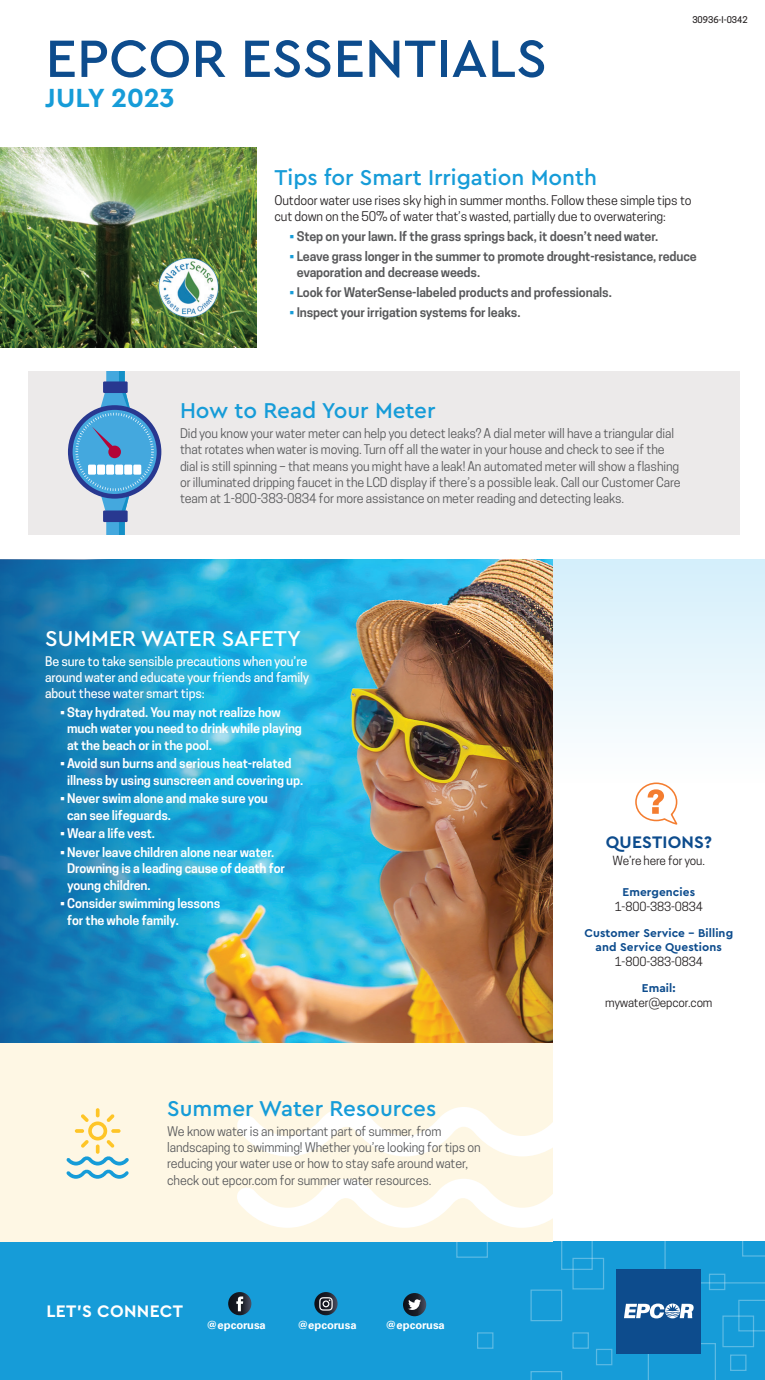
<style>
.page{position:relative;width:765px;height:1380px;background:#fff}
.page>*{position:absolute;margin:0;border:0;box-sizing:border-box;transform-origin:0 0}
.t1{font:500 55px "Cera PRO";color:#0d4c8d}
.t2{font:700 27.5px "Cera PRO";letter-spacing:-.01em;color:#169cd8}
.t3{font:500 22.5px "Cera PRO";color:#169cd8}
.t4{font:500 22.5px "Cera PRO";color:#fff}
.t5{font:700 17.5px "Cera PRO";letter-spacing:.02em;color:#fff}
.t6{font:700 17.5px "Cera PRO";letter-spacing:.01em;color:#0d4c8d}
.t7{font:12.5px/16.2px "Cooper Hewitt";letter-spacing:-.01em;color:#57585a}
.t8{font:600 12.5px/16.2px "Cooper Hewitt";letter-spacing:-.01em;color:#fff}
.t9{font:600 12.5px/16.2px "Cooper Hewitt";letter-spacing:-.01em;color:#57585a}
.t10{font:12.5px/16.2px "Cooper Hewitt";letter-spacing:-.01em;color:#231f20}
.t11{font:500 12.5px/16.2px "Cooper Hewitt";letter-spacing:-.01em;color:#fff}
.t12{font:11.88px/15px "Cooper Hewitt";letter-spacing:-.01em;color:#231f20;text-align:center}
.t13{font:700 11.88px/14.8px "Cera PRO";letter-spacing:.01em;color:#0d4c8d;text-align:center}
.t14{font:700 11.25px "Univers LT";color:#fff}
.t15{font:500 8.75px "Cooper Hewitt";color:#231f20}
.s1{font-weight:400;color:#169cd8}
.s2{font-weight:400}
.s3{font-family:"Cera PRO";font-weight:700;color:#0d4c8d}
.s4{font-family:"Cooper Hewitt";font-weight:400;color:#231f20}
</style>
<div class="page">
<div style="left:553px;top:559px;width:212px;height:223px;background:linear-gradient(to bottom,#d3eefb,#fefefe)"></div>
<div style="left:0;top:1242px;width:765px;height:138px;background:#169cd8"></div>
<svg style="left:738px;top:1300px;width:27px;height:31px"></svg>
<div style="left:561px;top:1238px;width:32px;height:32px;border:1px solid #fff"></div>
<svg style="left:530px;top:1371px;width:32px;height:9px"></svg>
<svg style="left:648px;top:1343px;width:68px;height:37px"></svg>
<svg style="left:664px;top:1241px;width:101px;height:43px"></svg>
<div style="left:617px;top:1269px;width:84px;height:84px;background:#0d4c8d"></div>
<svg style="left:624px;top:1304px;width:70px;height:14px"></svg>
<svg style="left:228px;top:1292px;width:23px;height:23px"></svg>
<svg style="left:236px;top:1297px;width:7px;height:14px"></svg>
<svg style="left:314px;top:1292px;width:24px;height:23px"></svg>
<svg style="left:319px;top:1297px;width:14px;height:14px"></svg>
<svg style="left:403px;top:1293px;width:23px;height:23px"></svg>
<svg style="left:408px;top:1299px;width:13px;height:11px"></svg>
<img style="left:0;top:148px;width:256px;height:200px">
<img style="left:144px;top:255px;width:88px;height:66px">
<div style="left:28px;top:372px;width:712px;height:163px;background:#eceaea"></div>
<svg style="left:68px;top:405px;width:93px;height:94px"></svg>
<svg style="left:73px;top:410px;width:84px;height:84px"></svg>
<div style="left:88px;top:465px;width:8px;height:10px;background:#fff"></div>
<svg style="left:92px;top:372px;width:70px;height:163px"></svg>
<div style="left:103px;top:511px;width:25px;height:11px;background:#283890"></div>
<div style="left:103px;top:381px;width:25px;height:12px;background:#283890"></div>
<div style="left:0;top:1042px;width:553px;height:200px;background:#fef7e4"></div>
<img style="left:218px;top:559px;width:335px;height:484px">
<svg style="left:66px;top:1108px;width:63px;height:71px"></svg>
<svg style="left:0;top:559px;width:218px;height:484px;background:#198abf"></svg>
<svg style="left:237px;top:1107px;width:316px;height:49px"></svg>
<svg style="left:237px;top:1179px;width:316px;height:49px"></svg>
<svg style="left:635px;top:782px;width:43px;height:43px"></svg>
<p class="t1" style="left:46px;top:22px;width:503px">EPCOR ESSENTIALS</p>
<p class="t2" style="left:45px;top:79px;width:131px">JULY 2023</p>
<p class="t15" style="left:692px;top:14px;width:57px">30936-I-0342</p>
<p class="t3" style="left:275px;top:162px;width:324px">Tips for Smart Irrigation Month</p>
<p class="t10" style="left:275px;top:192px;width:419px">Outdoor water use rises sky high in summer months. Follow these simple tips to cut down on the 50% of water that’s wasted, partially due to overwatering:</p>
<p class="t9" style="left:290px;top:228px;width:370px"><span class="s1">•</span> Step on your lawn. If the grass springs back, it doesn’t need water.</p>
<p class="t9" style="left:297px;top:248px;width:401px;text-indent:-7px"><span class="s1">•</span> Leave grass longer in the summer to promote drought-resistance, reduce evaporation and decrease weeds.</p>
<p class="t9" style="left:290px;top:285px;width:324px"><span class="s1">•</span> Look for WaterSense-labeled products and professionals.</p>
<p class="t9" style="left:290px;top:305px;width:232px"><span class="s1">•</span> Inspect your irrigation systems for leaks.</p>
<p class="t3" style="left:180px;top:396px;width:257px">How to Read Your Meter</p>
<p class="t7" style="left:180px;top:425px;width:502px">Did you know your water meter can help you detect leaks? A dial meter will have a triangular dial that rotates when water is moving. Turn off all the water in your house and check to see if the dial is still spinning – that means you might have a leak! An automated meter will show a flashing or illuminated dripping faucet in the LCD display if there’s a possible leak. Call our Customer Care team at 1-800-383-0834 for more assistance on meter reading and detecting leaks.</p>
<p class="t4" style="left:45px;top:623px;width:257px">SUMMER WATER SAFETY</p>
<p class="t11" style="left:45px;top:653px;width:266px">Be sure to take sensible precautions when you’re around water and educate your friends and family about these water smart tips:</p>
<p class="t8" style="left:67px;top:704px;width:236px;text-indent:-7px"><span class="s2">•</span> Stay hydrated. You may not realize how much water you need to drink while playing at the beach or in the pool.</p>
<p class="t8" style="left:67px;top:756px;width:238px;text-indent:-7px"><span class="s2">•</span> Avoid sun burns and serious heat-related illness by using sunscreen and covering up.</p>
<p class="t8" style="left:67px;top:791px;width:202px;text-indent:-7px"><span class="s2">•</span> Never swim alone and make sure you can see lifeguards.</p>
<p class="t8" style="left:60px;top:826px;width:97px"><span class="s2">•</span> Wear a life vest.</p>
<p class="t8" style="left:67px;top:844px;width:219px;text-indent:-7px"><span class="s2">•</span> Never leave children alone near water.<br>Drowning is a leading cause of death for young children.</p>
<p class="t8" style="left:67px;top:896px;width:155px;text-indent:-7px"><span class="s2">•</span> Consider swimming lessons for the whole family.</p>
<p class="t3" style="left:167px;top:1093px;width:271px">Summer Water Resources</p>
<p class="t7" style="left:167px;top:1123px;width:315px">We know water is an important part of summer, from landscaping to swimming! Whether you’re looking for tips on reducing your water use or how to stay safe around water, check out epcor.com for summer water resources.</p>
<p class="t5" style="left:46px;top:1300px;width:138px">LET’S CONNECT</p>
<p class="t14" style="left:207px;top:1318px;width:61px">@epcorusa</p>
<p class="t14" style="left:297px;top:1318px;width:61px">@epcorusa</p>
<p class="t14" style="left:386px;top:1318px;width:61px">@epcorusa</p>
<p class="t6" style="left:606px;top:831px;width:108px">QUESTIONS?</p>
<p class="t12" style="left:613px;top:853px;width:94px">We’re here for you.</p>
<p class="t12" style="left:615px;top:884px;width:90px"><span class="s3">Emergencies<br></span>1-800-383-0834</p>
<p class="t13" style="left:584px;top:925px;width:150px">Customer Service – Billing and Service Questions<br><span class="s4">1-800-383-0834</span></p>
<p class="t12" style="left:605px;top:980px;width:109px"><span class="s3">Email: </span>mywater@epcor.com</p>
</div>
